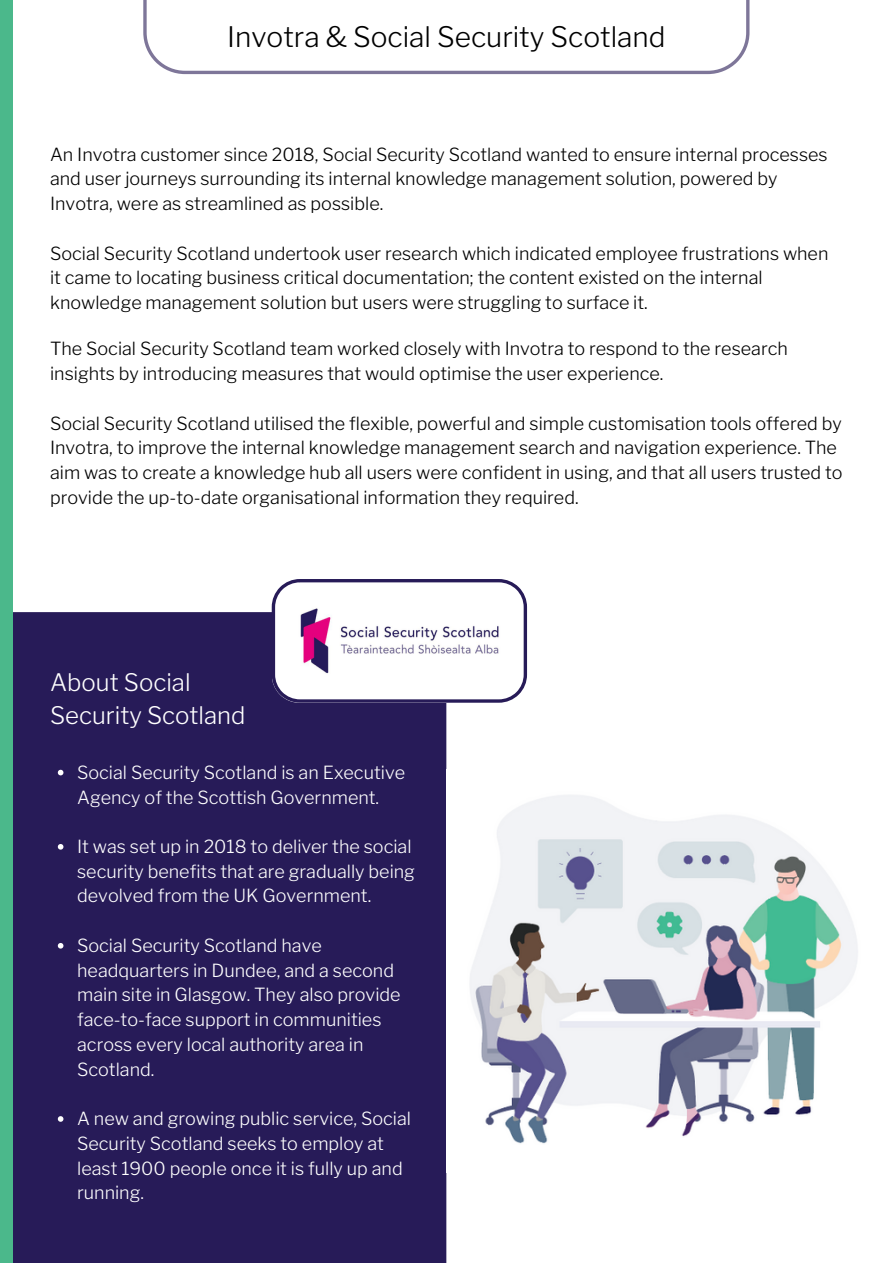
<style>
.page{position:relative;width:893px;height:1264px;background:#fff}
.page>*{position:absolute;margin:0;border:0;box-sizing:border-box;transform-origin:0 0}
.t1{font:300 28.05px "Libre Franklin";color:#000}
.t2{font:300 24px/32.5px "Libre Franklin";color:#fff}
.t3{font:300 18px/24.8px "Libre Franklin";color:#000}
.t4{font:300 18px/24.8px "Libre Franklin";color:#fff}
</style>
<div class="page">
<div style="left:13px;top:612px;width:433px;height:650px;background:#271b58"></div>
<div style="left:0;top:0;width:13px;height:1262px;background:#4bb88b"></div>
<svg style="left:143px;top:0;width:606px;height:74px"></svg>
<svg style="left:272px;top:579px;width:255px;height:124px"></svg>
<img style="left:291px;top:598px;width:216px;height:83px">
<svg style="left:58px;top:769px;width:5px;height:6px"></svg>
<svg style="left:58px;top:844px;width:5px;height:5px"></svg>
<svg style="left:58px;top:943px;width:5px;height:5px"></svg>
<svg style="left:58px;top:1116px;width:5px;height:5px"></svg>
<img style="left:470px;top:795px;width:388px;height:349px">
<p class="t1" style="left:227px;top:20px;width:439px">Invotra &amp; Social Security Scotland</p>
<p class="t3" style="left:50px;top:142px;width:779px">An Invotra customer since 2018, Social Security Scotland wanted to ensure internal processes and user journeys surrounding its internal knowledge management solution, powered by<br>Invotra, were as streamlined as possible.</p>
<p class="t3" style="left:50px;top:241px;width:779px">Social Security Scotland undertook user research which indicated employee frustrations when it came to locating business critical documentation; the content existed on the internal knowledge management solution but users were struggling to surface it.</p>
<p class="t3" style="left:50px;top:336px;width:739px">The Social Security Scotland team worked closely with Invotra to respond to the research insights by introducing measures that would optimise the user experience.</p>
<p class="t3" style="left:50px;top:411px;width:794px">Social Security Scotland utilised the flexible, powerful and simple customisation tools offered by Invotra, to improve the internal knowledge management search and navigation experience. The aim was to create a knowledge hub all users were confident in using, and that all users trusted to provide the up-to-date organisational information they required.</p>
<h3 class="t2" style="left:50px;top:666px;width:197px">About Social<br>Security Scotland</h3>
<p class="t4" style="left:77px;top:760px;width:329px">Social Security Scotland is an Executive<br>Agency of the Scottish Government.</p>
<p class="t4" style="left:77px;top:834px;width:339px">It was set up in 2018 to deliver the social security benefits that are gradually being devolved from the UK Government.</p>
<p class="t4" style="left:77px;top:933px;width:325px">Social Security Scotland have headquarters in Dundee, and a second main site in Glasgow. They also provide face-to-face support in communities across every local authority area in<br>Scotland.</p>
<p class="t4" style="left:77px;top:1106px;width:335px">A new and growing public service, Social<br>Security Scotland seeks to employ at least 1900 people once it is fully up and running.</p>
</div>
